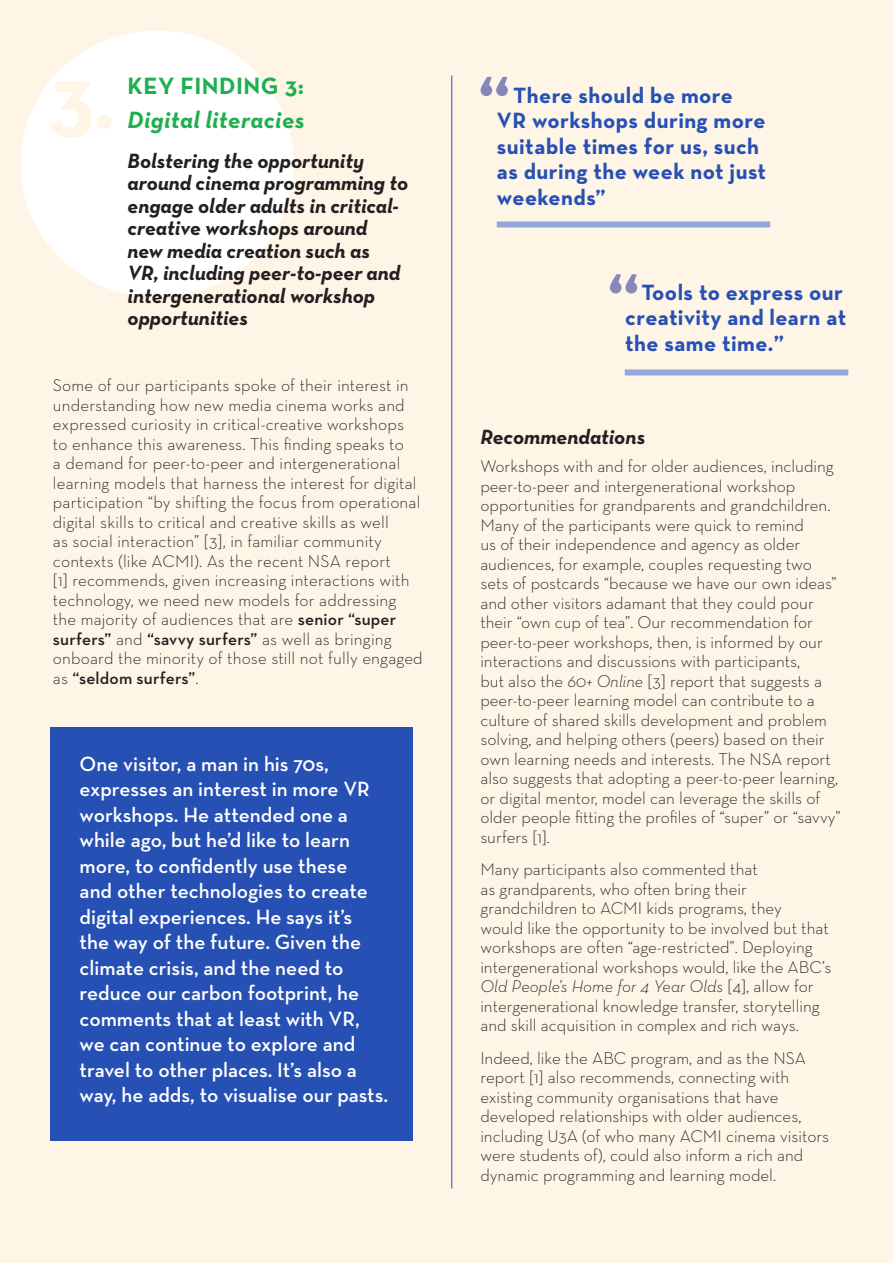
<style>
.page{position:relative;width:893px;height:1263px;background:#fef5e6}
.page>*{position:absolute;margin:0;border:0;box-sizing:border-box;transform-origin:0 0}
.t1{font:700 90px "Neutra Text TF";color:#fef5e6}
.HEADER_1{font:700 72px "Neutra Text";color:#8688ba}
.use_this_body_text{font:italic 700 24px "Neutra Text";letter-spacing:.02em;color:#1eaf51}
.use_this_body_text-2{font:700 24px "Neutra Text";letter-spacing:.02em;color:#1eaf51}
.quote{font:700 22.5px/25.5px "Neutra Text";letter-spacing:.02em;color:#2750b4}
.t2{font:600 21px/25.5px "Neutra Text";color:#fff}
.use_this_body_text-3{font:italic 700 21px/22.5px "Neutra Text";color:#231f20}
.use_this_body_text-4{font:300 17.25px/19.5px "Neutra Text";color:#231f20}
.s1{font-weight:600}
.s2{font-style:italic}
</style>
<div class="page">
<hr style="left:451px;top:75px;width:1px;height:1113px;background:#2750b4">
<div style="left:50px;top:727px;width:363px;height:414px;background:#2750b4"></div>
<div style="left:20px;top:30px;width:274px;height:268px;background:#fff;border-radius:50%"></div>
<div style="left:497px;top:221px;width:273px;height:6px;background:#93a8da"></div>
<div style="left:625px;top:369px;width:223px;height:6px;background:#93a8da"></div>
<p class="t1" style="left:49px;top:42px;width:66px">3.</p>
<p class="use_this_body_text-2" style="left:128px;top:71px;width:178px">KEY FINDING 3:</p>
<p class="use_this_body_text" style="left:128px;top:105px;width:179px">Digital literacies</p>
<p class="use_this_body_text-3" style="left:128px;top:149px;width:282px">Bolstering the opportunity around cinema programming to engage older adults in critical&shy;creative workshops around<br>new media creation such as<br>VR, including peer-to-peer and intergenerational workshop opportunities</p>
<p class="use_this_body_text-4" style="left:53px;top:375px;width:371px">Some of our participants spoke of their interest in understanding how new media cinema works and expressed curiosity in critical-creative workshops to enhance this awareness. This finding speaks to<br>a demand for peer-to-peer and intergenerational learning models that harness the interest for digital participation “by shifting the focus from operational digital skills to critical and creative skills as well<br>as social interaction” [3], in familiar community contexts (like ACMI). As the recent NSA report<br>[1] recommends, given increasing interactions with technology, we need new models for addressing the majority of audiences that are <span class="s1">senior “super surfers”</span> and <span class="s1">“savvy surfers”</span> as well as bringing onboard the minority of those still not fully engaged as <span class="s1">“seldom surfers”</span>.</p>
<p class="t2" style="left:80px;top:750px;width:310px">One visitor, a man in his 70s, expresses an interest in more VR workshops. He attended one a while ago, but he’d like to learn more, to confidently use these<br>and other technologies to create digital experiences. He says it’s<br>the way of the future. Given the climate crisis, and the need to reduce our carbon footprint, he comments that at least with VR, we can continue to explore and travel to other places. It’s also a way, he adds, to visualise our pasts.</p>
<p class="HEADER_1" style="left:478px;top:56px;width:35px">“</p>
<p class="quote" style="left:497px;top:82px;width:271px;text-indent:16px">There should be more<br>VR workshops during more suitable times for us, such as during the week not just weekends”</p>
<p class="HEADER_1" style="left:607px;top:254px;width:35px">“</p>
<p class="quote" style="left:625px;top:279px;width:223px;text-indent:16px">Tools to express our creativity and learn at the same time.”</p>
<p class="use_this_body_text-3" style="left:480px;top:426px;width:166px">Recommendations</p>
<p class="use_this_body_text-4" style="left:480px;top:456px;width:362px">Workshops with and for older audiences, including peer-to-peer and intergenerational workshop opportunities for grandparents and grandchildren.<br>Many of the participants were quick to remind<br>us of their independence and agency as older audiences, for example, couples requesting two sets of postcards “because we have our own ideas” and other visitors adamant that they could pour their “own cup of tea”. Our recommendation for peer-to-peer workshops, then, is informed by our interactions and discussions with participants,<br>but also the <span class="s2">60+ Online</span> [3] report that suggests a peer-to-peer learning model can contribute to a culture of shared skills development and problem solving, and helping others (peers) based on their own learning needs and interests. The NSA report also suggests that adopting a peer-to-peer learning, or digital mentor, model can leverage the skills of older people fitting the profiles of “super” or “savvy” surfers [1].</p>
<p class="use_this_body_text-4" style="left:480px;top:859px;width:352px">Many participants also commented that<br>as grandparents, who often bring their grandchildren to ACMI kids programs, they<br>would like the opportunity to be involved but that workshops are often “age-restricted”. Deploying intergenerational workshops would, like the ABC’s <span class="s2">Old People’s Home for 4 Year Olds</span> [4], allow for intergenerational knowledge transfer, storytelling and skill acquisition in complex and rich ways.</p>
<p class="use_this_body_text-4" style="left:480px;top:1047px;width:350px">Indeed, like the ABC program, and as the NSA report [1] also recommends, connecting with existing community organisations that have developed relationships with older audiences, including U3A (of who many ACMI cinema visitors were students of), could also inform a rich and dynamic programming and learning model.</p>
</div>
